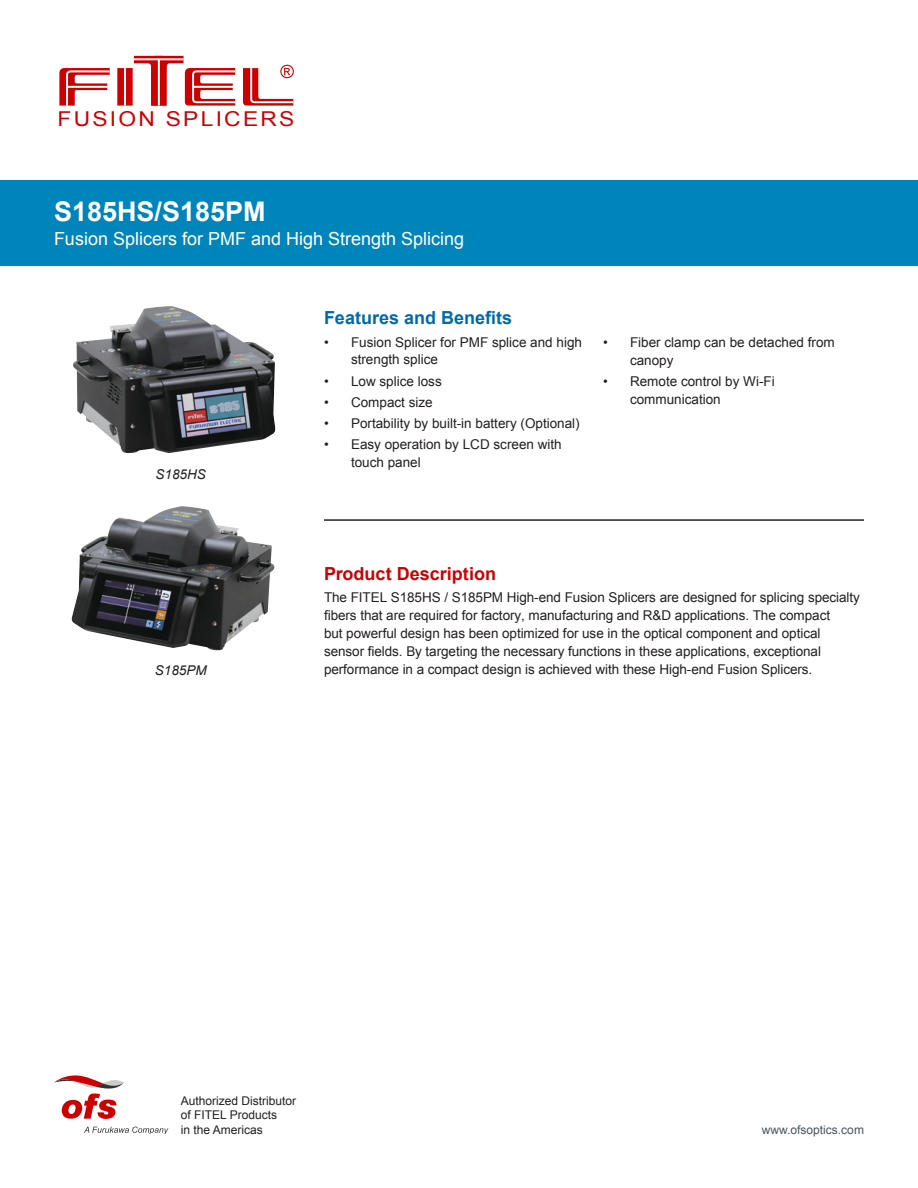
<style>
.page{position:relative;width:918px;height:1188px;background:#fff}
.page>*{position:absolute;margin:0;border:0;box-sizing:border-box;transform-origin:0 0}
.t1{font:700 27px "Arial";color:#fff}
.t2{font:20.55px "Arial";letter-spacing:.1em;color:#c00;scale:1.11 1}
.t3{font:18px "Arial";color:#fff}
.t4{font:700 18px "Arial";color:#006aab}
.t5{font:700 18px "Arial";color:#c00}
.t6{font:13.5px/18px "Arial";letter-spacing:-.005em;color:#231f20}
.t7{font:italic 13.5px "Arial";color:#231f20}
.t8{font:12px/14.4px "Arial";color:#231f20}
.t9{font:12px "Arial";color:#465560}
</style>
<div class="page">
<div style="left:0;top:180px;width:918px;height:86px;background:#0085bb"></div>
<div style="left:117px;top:68px;width:16px;height:38px;background:#c00"></div>
<svg style="left:134px;top:56px;width:102px;height:50px"></svg>
<svg style="left:59px;top:68px;width:51px;height:38px"></svg>
<svg style="left:243px;top:65px;width:51px;height:41px"></svg>
<hr style="left:158px;top:60px;width:2px;height:46px;background:#fff">
<hr style="left:134px;top:58px;width:49px;height:2px;background:#fff">
<hr style="left:124px;top:68px;width:2px;height:38px;background:#fff">
<svg style="left:84px;top:1127px;width:84px;height:7px"></svg>
<svg style="left:54px;top:1075px;width:70px;height:44px"></svg>
<img style="left:73px;top:306px;width:203px;height:148px">
<img style="left:71px;top:506px;width:204px;height:144px">
<hr style="left:324px;top:519px;width:540px;height:2px;background:#231f20">
<h2 class="t2" style="left:57px;top:106px;width:215px">FUSION SPLICERS</h2>
<h1 class="t1" style="left:54px;top:193px;width:213px">S185HS/S185PM</h1>
<h3 class="t3" style="left:54px;top:226px;width:412px">Fusion Splicers for PMF and High Strength Splicing</h3>
<p class="t7" style="left:156px;top:466px;width:52px">S185HS</p>
<h3 class="t4" style="left:324px;top:306px;width:190px">Features and Benefits</h3>
<p class="t6" style="left:351px;top:333px;width:233px;text-indent:-27px">• Fusion Splicer for PMF splice and high strength splice</p>
<p class="t6" style="left:324px;top:372px;width:119px">• Low splice loss</p>
<p class="t6" style="left:324px;top:393px;width:110px">• Compact size</p>
<p class="t6" style="left:324px;top:414px;width:257px">• Portability by built-in battery (Optional)</p>
<p class="t6" style="left:351px;top:435px;width:212px;text-indent:-27px">• Easy operation by LCD screen with touch panel</p>
<p class="t6" style="left:630px;top:333px;width:206px;text-indent:-27px">• Fiber clamp can be detached from canopy</p>
<p class="t6" style="left:630px;top:372px;width:146px;text-indent:-27px">• Remote control by Wi-Fi communication</p>
<p class="t7" style="left:155px;top:662px;width:53px">S185PM</p>
<h3 class="t5" style="left:324px;top:562px;width:174px">Product Description</h3>
<p class="t6" style="left:324px;top:589px;width:537px">The FITEL S185HS / S185PM High-end Fusion Splicers are designed for splicing specialty fibers that are required for factory, manufacturing and R&amp;D applications. The compact<br>but powerful design has been optimized for use in the optical component and optical sensor fields. By targeting the necessary functions in these applications, exceptional performance in a compact design is achieved with these High-end Fusion Splicers.</p>
<p class="t8" style="left:181px;top:1094px;width:117px">Authorized Distributor of FITEL Products<br>in the Americas</p>
<p class="t9" style="left:762px;top:1122px;width:104px">www.ofsoptics.com</p>
</div>
